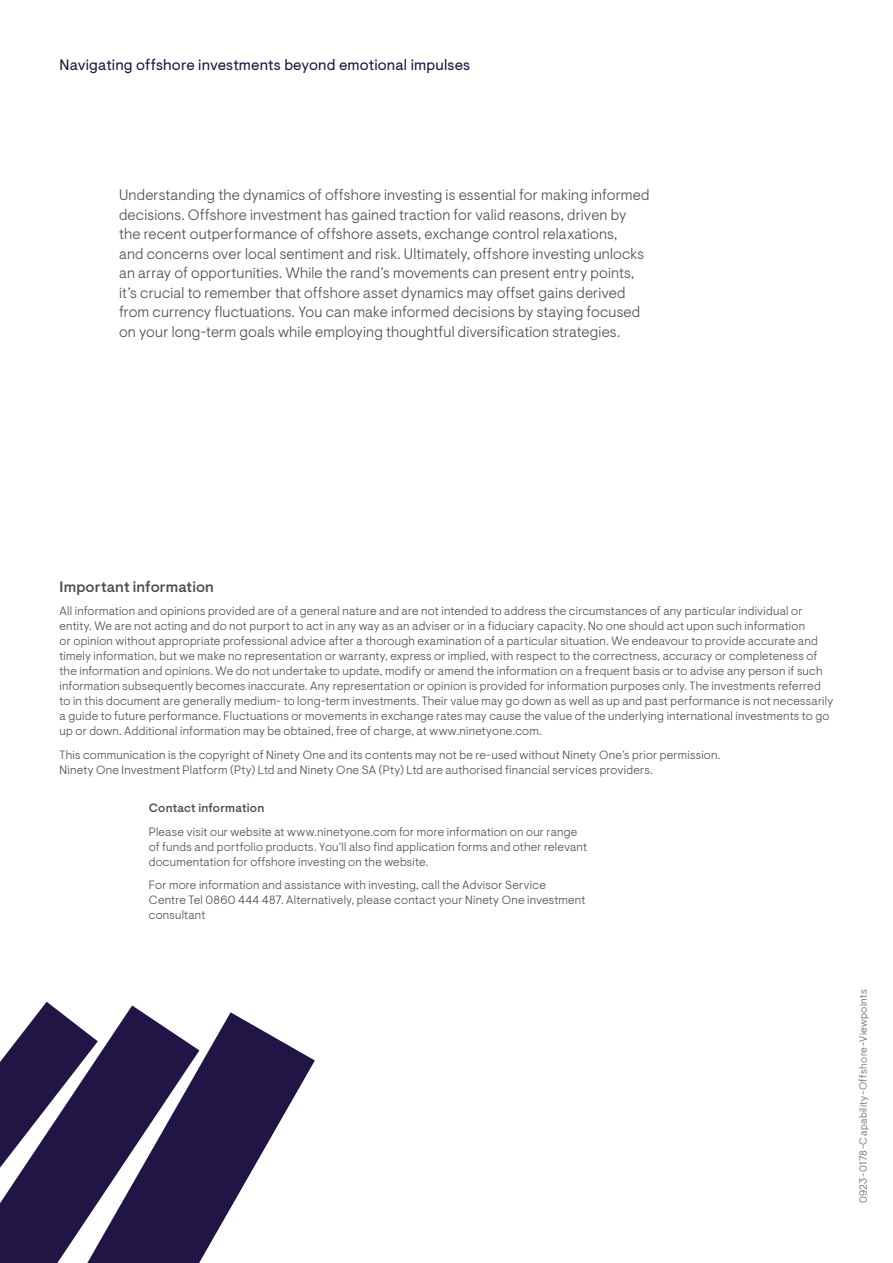
<style>
.page{position:relative;width:893px;height:1263px;background:#fff}
.page>*{position:absolute;margin:0;border:0;box-sizing:border-box;transform-origin:0 0}
.t1{font:300 15px/19.5px "Ninety One Visuelt";letter-spacing:.01em;color:#4d4d4f}
.t2{font:15px "Ninety One Visuelt";letter-spacing:.015em;color:#201545}
.t3{font:500 15px "Ninety One Visuelt";letter-spacing:.01em;color:#4d4d4f}
.t4{font:300 12px/15px "Ninety One Visuelt";letter-spacing:.02em;color:#4d4d4f}
.t5{font:500 12px "Ninety One Visuelt";letter-spacing:.015em;color:#4d4d4f}
.t6{font:300 10.5px "Ninety One Visuelt";letter-spacing:.04em;color:#636466}
</style>
<div class="page">
<svg style="left:0;top:1005px;width:142px;height:258px;background:#423961"></svg>
<svg style="left:87px;top:1012px;width:228px;height:251px;fill:#201545"></svg>
<svg style="left:0;top:1002px;width:98px;height:166px"></svg>
<p class="t2" style="left:60px;top:56px;width:412px">Navigating offshore investments beyond emotional impulses</p>
<p class="t1" style="left:119px;top:186px;width:532px">Understanding the dynamics of offshore investing is essential for making informed decisions. Offshore investment has gained traction for valid reasons, driven by the recent outperformance of offshore assets, exchange control relaxations,<br>and concerns over local sentiment and risk. Ultimately, offshore investing unlocks an array of opportunities. While the rand’s movements can present entry points, it’s crucial to remember that offshore asset dynamics may offset gains derived from currency fluctuations. You can make informed decisions by staying focused on your long-term goals while employing thoughtful diversification strategies.</p>
<p class="t3" style="left:60px;top:578px;width:156px">Important information</p>
<p class="t4" style="left:60px;top:604px;width:775px">All information and opinions provided are of a general nature and are not intended to address the circumstances of any particular individual or entity. We are not acting and do not purport to act in any way as an adviser or in a fiduciary capacity. No one should act upon such information<br>or opinion without appropriate professional advice after a thorough examination of a particular situation. We endeavour to provide accurate and timely information, but we make no representation or warranty, express or implied, with respect to the correctness, accuracy or completeness of the information and opinions. We do not undertake to update, modify or amend the information on a frequent basis or to advise any person if such information subsequently becomes inaccurate. Any representation or opinion is provided for information purposes only. The investments referred to in this document are generally medium- to long-term investments. Their value may go down as well as up and past performance is not necessarily a guide to future performance. Fluctuations or movements in exchange rates may cause the value of the underlying international investments to go up or down. Additional information may be obtained, free of charge, at www.ninetyone.com.</p>
<p class="t4" style="left:60px;top:747px;width:662px">This communication is the copyright of Ninety One and its contents may not be re-used without Ninety One’s prior permission.<br>Ninety One Investment Platform (Pty) Ltd and Ninety One SA (Pty) Ltd are authorised financial services providers.</p>
<p class="t5" style="left:149px;top:801px;width:117px">Contact information</p>
<p class="t4" style="left:149px;top:824px;width:440px">Please visit our website at www.ninetyone.com for more information on our range of funds and portfolio products. You’ll also find application forms and other relevant documentation for offshore investing on the website.</p>
<p class="t4" style="left:149px;top:878px;width:438px">For more information and assistance with investing, call the Advisor Service<br>Centre Tel 0860 444 487. Alternatively, please contact your Ninety One investment consultant</p>
<p class="t6" style="left:857px;top:1203px;width:216px;rotate:-90deg">0923-0178-Capability-Offshore-Viewpoints</p>
</div>
